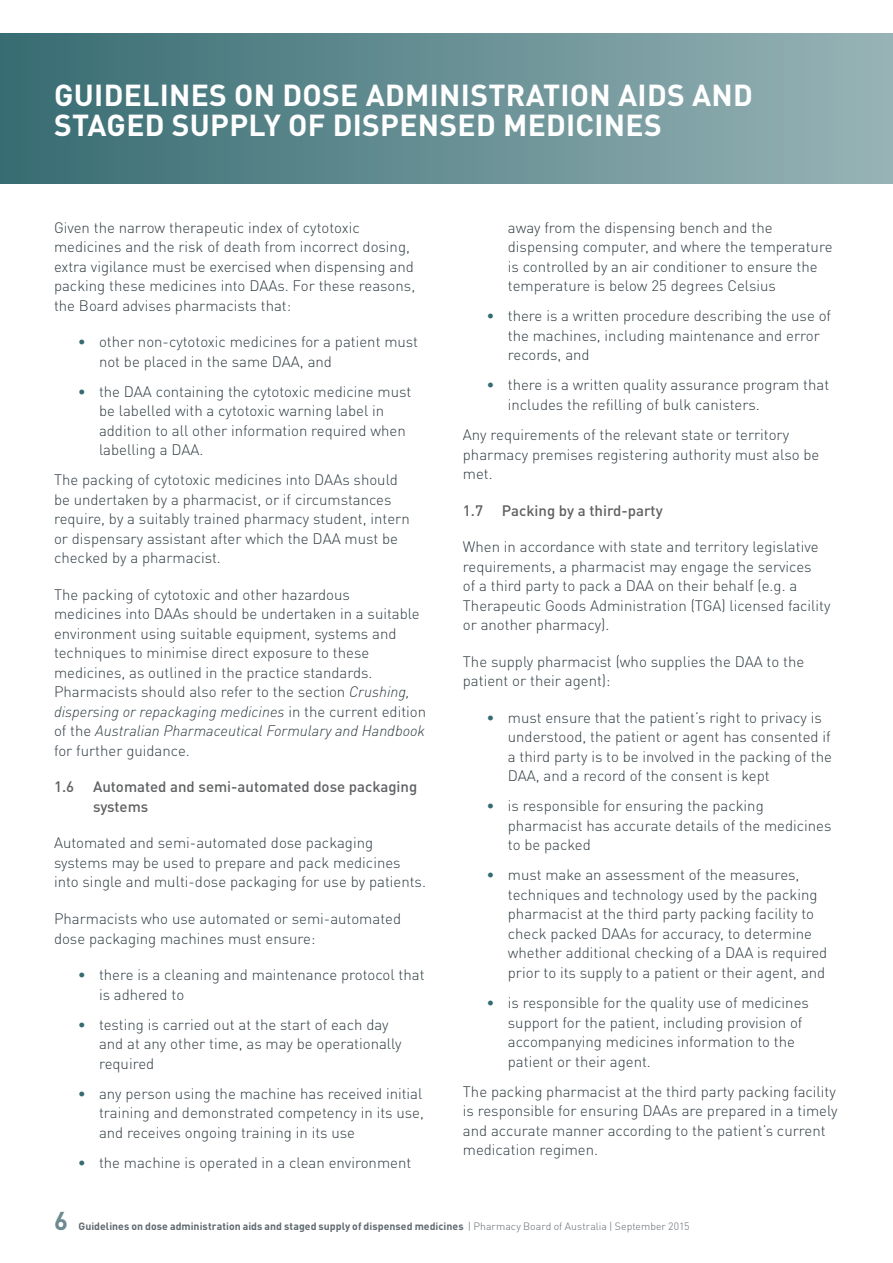
<style>
.page{position:relative;width:893px;height:1263px;background:#fff}
.page>*{position:absolute;margin:0;border:0;box-sizing:border-box;transform-origin:0 0}
.t1{font:700 30px/30px "DINOT";letter-spacing:.01em;color:#fff}
.t2{font:700 25.5px "DINOT";color:#6d8a90}
.t3{font:300 15px/19.5px "DINOT";color:#303c42}
.t4{font:500 15px/19.5px "DINOT";color:#5f6062}
.t5{font:700 10.5px "DINOT";letter-spacing:.005em;color:#5f696f}
.s1{color:#356b71}
.s2{font-style:italic}
.s3{font-weight:300}
</style>
<div class="page">
<div style="left:0;top:34px;width:893px;height:150px;background:linear-gradient(to right,#376c72,#98b3b6)"></div>
<h1 class="t1" style="left:54px;top:79px;width:700px">GUIDELINES ON DOSE ADMINISTRATION AIDS AND<br>STAGED SUPPLY OF DISPENSED MEDICINES</h1>
<p class="t3" style="left:54px;top:217px;width:363px">Given the narrow therapeutic index of cytotoxic medicines and the risk of death from incorrect dosing, extra vigilance must be exercised when dispensing and packing these medicines into DAAs. For these reasons, the Board advises pharmacists that:</p>
<p class="t3" style="left:99px;top:332px;width:321px;text-indent:-21px"><span class="s1">•</span> other non-cytotoxic medicines for a patient must not be placed in the same DAA, and</p>
<p class="t3" style="left:99px;top:381px;width:314px;text-indent:-21px"><span class="s1">•</span> the DAA containing the cytotoxic medicine must be labelled with a cytotoxic warning label in addition to all other information required when labelling a DAA.</p>
<p class="t3" style="left:54px;top:470px;width:357px">The packing of cytotoxic medicines into DAAs should be undertaken by a pharmacist, or if circumstances require, by a suitably trained pharmacy student, intern or dispensary assistant after which the DAA must be checked by a pharmacist.</p>
<p class="t3" style="left:54px;top:585px;width:374px">The packing of cytotoxic and other hazardous<br>medicines into DAAs should be undertaken in a suitable environment using suitable equipment, systems and techniques to minimise direct exposure to these medicines, as outlined in the practice standards.<br>Pharmacists should also refer to the section <span class="s2">Crushing, dispersing or repackaging medicines</span> in the current edition of the <span class="s2">Australian Pharmaceutical Formulary and Handbook </span>for further guidance.</p>
<p class="t4" style="left:54px;top:777px;width:22px">1.6</p>
<p class="t4" style="left:93px;top:777px;width:326px">Automated and semi-automated dose packaging systems</p>
<p class="t3" style="left:54px;top:833px;width:373px">Automated and semi-automated dose packaging systems may be used to prepare and pack medicines into single and multi-dose packaging for use by patients.</p>
<p class="t3" style="left:54px;top:909px;width:349px">Pharmacists who use automated or semi-automated dose packaging machines must ensure:</p>
<p class="t3" style="left:99px;top:965px;width:327px;text-indent:-21px"><span class="s1">•</span> there is a cleaning and maintenance protocol that is adhered to</p>
<p class="t3" style="left:99px;top:1014px;width:304px;text-indent:-21px"><span class="s1">•</span> testing is carried out at the start of each day and at any other time, as may be operationally required</p>
<p class="t3" style="left:99px;top:1083px;width:326px;text-align:justify;text-indent:-21px"><span class="s1">•</span> any person using the machine has received initial training and demonstrated competency in its use, and receives ongoing training in its use</p>
<p class="t3" style="left:78px;top:1153px;width:335px"><span class="s1">•</span> the machine is operated in a clean environment</p>
<p class="t3" style="left:508px;top:217px;width:326px">away from the dispensing bench and the dispensing computer, and where the temperature is controlled by an air conditioner to ensure the temperature is below 25 degrees Celsius</p>
<p class="t3" style="left:508px;top:306px;width:325px;text-indent:-21px"><span class="s1">•</span> there is a written procedure describing the use of the machines, including maintenance and error records, and</p>
<p class="t3" style="left:508px;top:375px;width:323px;text-indent:-21px"><span class="s1">•</span> there is a written quality assurance program that includes the refilling of bulk canisters.</p>
<p class="t3" style="left:463px;top:425px;width:358px">Any requirements of the relevant state or territory pharmacy premises registering authority must also be met.</p>
<p class="t4" style="left:463px;top:500px;width:22px">1.7</p>
<p class="t4" style="left:502px;top:500px;width:162px">Packing by a third-party</p>
<p class="t3" style="left:463px;top:537px;width:369px">When in accordance with state and territory legislative requirements, a pharmacist may engage the services<br>of a third party to pack a DAA on their behalf (e.g. a Therapeutic Goods Administration (TGA) licensed facility or another pharmacy).</p>
<p class="t3" style="left:463px;top:651px;width:343px">The supply pharmacist (who supplies the DAA to the patient or their agent):</p>
<p class="t3" style="left:508px;top:707px;width:326px;text-indent:-21px"><span class="s1">•</span> must ensure that the patient’s right to privacy is understood, the patient or agent has consented if a third party is to be involved in the packing of the DAA, and a record of the consent is kept</p>
<p class="t3" style="left:508px;top:796px;width:325px;text-indent:-21px"><span class="s1">•</span> is responsible for ensuring the packing pharmacist has accurate details of the medicines to be packed</p>
<p class="t3" style="left:508px;top:865px;width:321px;text-indent:-21px"><span class="s1">•</span> must make an assessment of the measures, techniques and technology used by the packing pharmacist at the third party packing facility to check packed DAAs for accuracy, to determine whether additional checking of a DAA is required prior to its supply to a patient or their agent, and</p>
<p class="t3" style="left:508px;top:993px;width:303px;text-indent:-21px"><span class="s1">•</span> is responsible for the quality use of medicines support for the patient, including provision of accompanying medicines information to the patient or their agent.</p>
<p class="t3" style="left:463px;top:1081px;width:376px">The packing pharmacist at the third party packing facility is responsible for ensuring DAAs are prepared in a timely and accurate manner according to the patient’s current medication regimen.</p>
<h2 class="t2" style="left:54px;top:1204px;width:15px">6</h2>
<p class="t5" style="left:78px;top:1219px;width:612px">Guidelines on dose administration aids and staged supply of dispensed medicines <span class="s3">| Pharmacy Board of Australia | September 2015</span></p>
</div>
